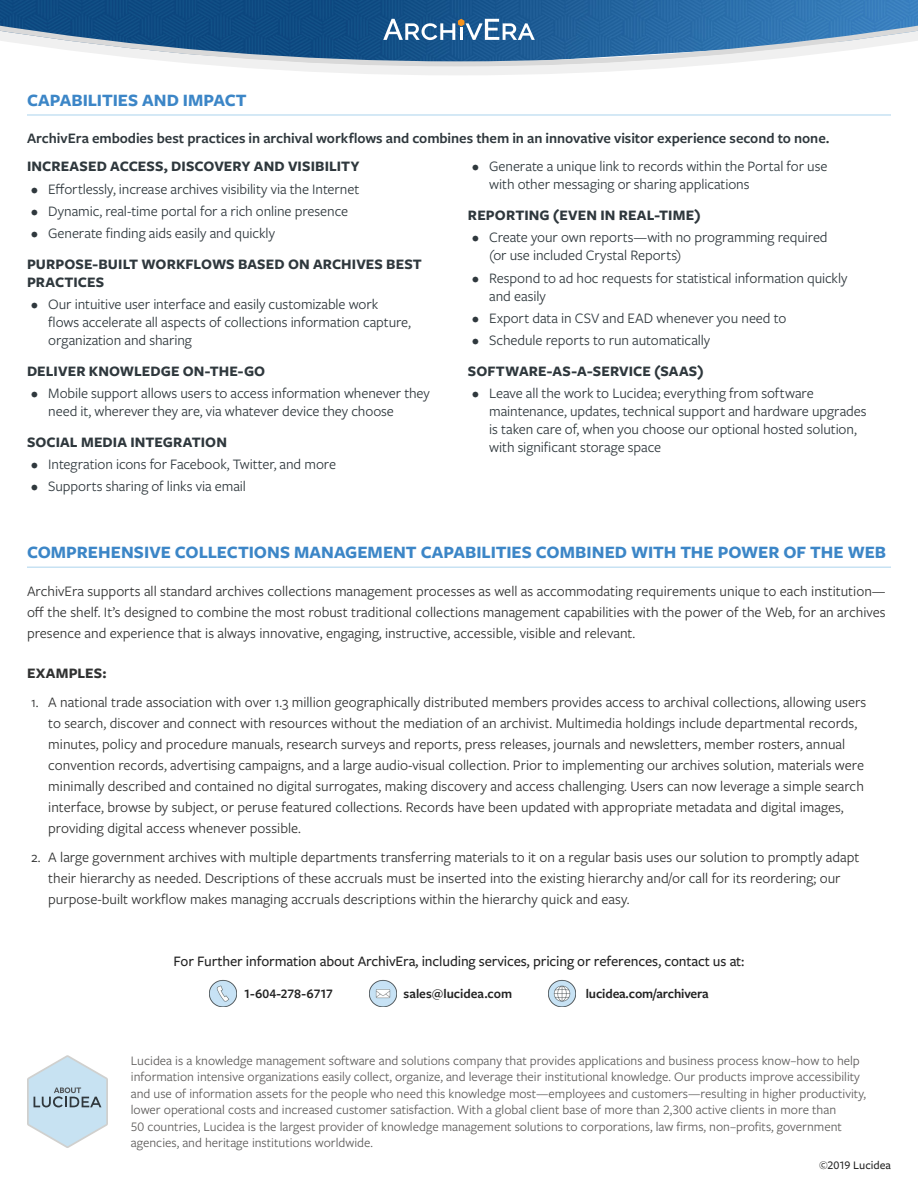
<style>
.page{position:relative;width:918px;height:1188px;background:#fff}
.page>*{position:absolute;margin:0;border:0;box-sizing:border-box;transform-origin:0 0}
.t1{font:700 18px "Freight Sans Pro";color:#3c86c7}
.t2{font:15px/21px "Freight Sans Pro";color:#313232}
.t3{font:15px/18px "Freight Sans Pro";letter-spacing:-.005em;color:#2f383d}
.t4{font:700 15px/30.8px "Freight Sans Pro";letter-spacing:.005em;color:#2f383d}
.t5{font:600 15px "Freight Sans Pro";letter-spacing:-.005em;color:#2f383d}
.t6{font:500 15px "Freight Sans Pro";letter-spacing:-.01em;color:#222}
.t7{font:700 15px "Freight Sans Pro";letter-spacing:.015em;color:#313232}
.t8{font:13.5px/16.5px "Freight Sans Pro";color:#5e5c5b}
.t9{font:600 13.5px "Freight Sans Pro";letter-spacing:-.01em;color:#222}
.t10{font:500 12px "Freight Sans Pro";color:#222}
.s1{font-weight:400}
.s2{font-weight:700}
</style>
<div class="page">
<img style="left:0;top:0;width:918px;height:19px">
<img style="left:209px;top:980px;width:27px;height:27px">
<img style="left:369px;top:980px;width:27px;height:27px">
<img style="left:548px;top:980px;width:27px;height:27px">
<svg style="left:230px;top:66px;width:457px;height:9px;fill:#f0f0f0"></svg>
<svg style="left:27px;top:1055px;width:81px;height:93px"></svg>
<hr style="left:27px;top:114px;width:864px;height:2px;background:#c7e2f3">
<hr style="left:27px;top:566px;width:864px;height:2px;background:#c7e2f3">
<svg style="left:0;top:19px;width:918px;height:47px"></svg>
<p class="t1" style="left:27px;top:87px;width:221px">CAPABILITIES AND IMPACT</p>
<p class="t5" style="left:27px;top:128px;width:804px">ArchivEra embodies best practices in archival workflows and combines them in an innovative visitor experience second to none.</p>
<p class="t4" style="left:27px;top:151px;width:334px">INCREASED ACCESS, DISCOVERY AND VISIBILITY</p>
<p class="t3" style="left:31px;top:179px;width:330px">• Effortlessly, increase archives visibility via the Internet</p>
<p class="t3" style="left:31px;top:201px;width:318px">• Dynamic, real-time portal for a rich online presence</p>
<p class="t4" style="left:27px;top:217px;width:396px"><span class="s1">• Generate finding aids easily and quickly<br></span>PURPOSE-BUILT WORKFLOWS BASED ON ARCHIVES BEST</p>
<p class="t4" style="left:27px;top:266px;width:79px">PRACTICES</p>
<p class="t3" style="left:48px;top:295px;width:364px;text-indent:-17px">• Our intuitive user interface and easily customizable work flows accelerate all aspects of collections information capture, organization and sharing</p>
<p class="t4" style="left:27px;top:355px;width:240px">DELIVER KNOWLEDGE ON-THE-GO</p>
<p class="t3" style="left:48px;top:384px;width:383px;text-indent:-17px">• Mobile support allows users to access information whenever they need it, wherever they are, via whatever device they choose</p>
<p class="t4" style="left:27px;top:426px;width:202px">SOCIAL MEDIA INTEGRATION</p>
<p class="t3" style="left:31px;top:455px;width:306px">• Integration icons for Facebook, Twitter, and more</p>
<p class="t3" style="left:31px;top:477px;width:216px">• Supports sharing of links via email</p>
<p class="t3" style="left:489px;top:157px;width:340px;text-indent:-17px">• Generate a unique link to records within the Portal for use with other messaging or sharing applications</p>
<p class="t4" style="left:468px;top:199px;width:234px">REPORTING (EVEN IN REAL-TIME)</p>
<p class="t3" style="left:489px;top:228px;width:340px;text-indent:-17px">• Create your own reports—with no programming required (or use included Crystal Reports)</p>
<p class="t3" style="left:489px;top:268px;width:360px;text-indent:-17px">• Respond to ad hoc requests for statistical information quickly and easily</p>
<p class="t3" style="left:472px;top:308px;width:316px">• Export data in CSV and EAD whenever you need to</p>
<p class="t3" style="left:468px;top:324px;width:244px;line-height:30.8px">• Schedule reports to run automatically<br><span class="s2">SOFTWARE-AS-A-SERVICE (SAAS)</span></p>
<p class="t3" style="left:489px;top:384px;width:379px;text-indent:-17px">• Leave all the work to Lucidea; everything from software maintenance, updates, technical support and hardware upgrades is taken care of, when you choose our optional hosted solution, with significant storage space</p>
<p class="t1" style="left:27px;top:540px;width:861px">COMPREHENSIVE COLLECTIONS MANAGEMENT CAPABILITIES COMBINED WITH THE POWER OF THE WEB</p>
<p class="t2" style="left:27px;top:580px;width:860px;text-align:justify">ArchivEra supports all standard archives collections management processes as well as accommodating requirements unique to each institution— off the shelf. It’s designed to combine the most robust traditional collections management capabilities with the power of the Web, for an archives presence and experience that is always innovative, engaging, instructive, accessible, visible and relevant.</p>
<p class="t7" style="left:27px;top:663px;width:81px">EXAMPLES:</p>
<p class="t2" style="left:48px;top:691px;width:820px;text-indent:-17px">1. A national trade association with over 1.3 million geographically distributed members provides access to archival collections, allowing users to search, discover and connect with resources without the mediation of an archivist. Multimedia holdings include departmental records, minutes, policy and procedure manuals, research surveys and reports, press releases, journals and newsletters, member rosters, annual convention records, advertising campaigns, and a large audio-visual collection. Prior to implementing our archives solution, materials were minimally described and contained no digital surrogates, making discovery and access challenging. Users can now leverage a simple search interface, browse by subject, or peruse featured collections. Records have been updated with appropriate metadata and digital images, providing digital access whenever possible.</p>
<p class="t2" style="left:48px;top:847px;width:813px;text-indent:-17px">2. A large government archives with multiple departments transferring materials to it on a regular basis uses our solution to promptly adapt their hierarchy as needed. Descriptions of these accruals must be inserted into the existing hierarchy and/or call for its reordering; our purpose-built workflow makes managing accruals descriptions within the hierarchy quick and easy.</p>
<p class="t6" style="left:173px;top:951px;width:573px">For Further information about ArchivEra, including services, pricing or references, contact us at:</p>
<p class="t9" style="left:244px;top:985px;width:91px">1-604-278-6717</p>
<p class="t9" style="left:404px;top:985px;width:110px">sales@lucidea.com</p>
<p class="t9" style="left:586px;top:985px;width:125px">lucidea.com/archivera</p>
<p class="t8" style="left:131px;top:1051px;width:737px">Lucidea is a knowledge management software and solutions company that provides applications and business process know–how to help information intensive organizations easily collect, organize, and leverage their institutional knowledge. Our products improve accessibility and use of information assets for the people who need this knowledge most—employees and customers—resulting in higher productivity, lower operational costs and increased customer satisfaction. With a global client base of more than 2,300 active clients in more than<br>50 countries, Lucidea is the largest provider of knowledge management solutions to corporations, law firms, non–profits, government agencies, and heritage institutions worldwide.</p>
<p class="t10" style="left:819px;top:1157px;width:73px">©2019 Lucidea</p>
</div>
